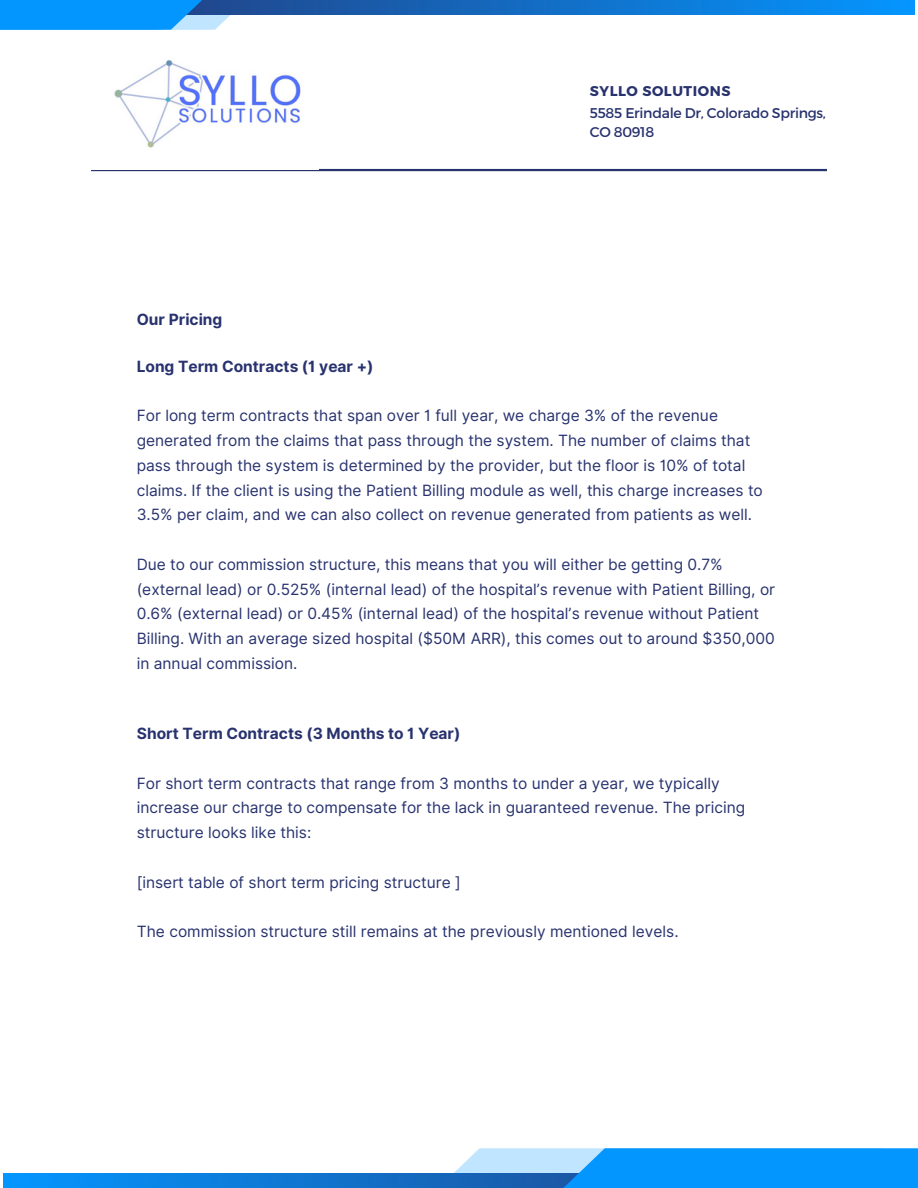
<style>
.page{position:relative;width:918px;height:1188px;background:#fff}
.page>*{position:absolute;margin:0;border:0;box-sizing:border-box;transform-origin:0 0}
.t1{font:15.45px/24.8px "Inter";color:#28326e}
.t2{font:700 15.45px "Inter";color:#28326e}
.t3{font:14.1px/19px "Montserrat";letter-spacing:-.02em;color:#28326e}
.t4{font:700 14.1px "Montserrat";letter-spacing:.04em;color:#28326e}
</style>
<div class="page">
<svg style="left:4px;top:1173px;width:447px;height:15px;background:#0c7ddb"></svg>
<hr style="left:91px;top:169px;width:736px;height:2px;background:#28326e">
<svg style="left:326px;top:0;width:588px;height:15px;background:#0f75d0"></svg>
<svg style="left:451px;top:1148px;width:467px;height:40px;background:#2ba0f7"></svg>
<svg style="left:0;top:0;width:326px;height:30px;fill:#0496ff"></svg>
<img style="left:91px;top:60px;width:227px;height:110px">
<h2 class="t2" style="left:137px;top:310px;width:87px">Our Pricing</h2>
<h2 class="t4" style="left:590px;top:81px;width:142px">SYLLO SOLUTIONS</h2>
<p class="t3" style="left:590px;top:102px;width:238px">5585 Erindale Dr, Colorado Springs,<br>CO 80918</p>
<p class="t2" style="left:137px;top:357px;width:238px">Long Term Contracts (1 year +)</p>
<p class="t1" style="left:137px;top:403px;width:628px">For long term contracts that span over 1 full year, we charge 3% of the revenue generated from the claims that pass through the system. The number of claims that pass through the system is determined by the provider, but the floor is 10% of total claims. If the client is using the Patient Billing module as well, this charge increases to 3.5% per claim, and we can also collect on revenue generated from patients as well.</p>
<h1 class="t1" style="left:137px;top:552px;width:640px">Due to our commission structure, this means that you will either be getting 0.7% (external lead) or 0.525% (internal lead) of the hospital’s revenue with Patient Billing, or 0.6% (external lead) or 0.45% (internal lead) of the hospital’s revenue without Patient Billing. With an average sized hospital ($50M ARR), this comes out to around $350,000 in annual commission.</h1>
<p class="t2" style="left:137px;top:724px;width:325px">Short Term Contracts (3 Months to 1 Year)</p>
<h2 class="t1" style="left:137px;top:771px;width:610px">For short term contracts that range from 3 months to under a year, we typically increase our charge to compensate for the lack in guaranteed revenue. The pricing structure looks like this:</h2>
<p class="t1" style="left:137px;top:870px;width:325px">[insert table of short term pricing structure ]</p>
<p class="t1" style="left:137px;top:919px;width:543px">The commission structure still remains at the previously mentioned levels.</p>
</div>
